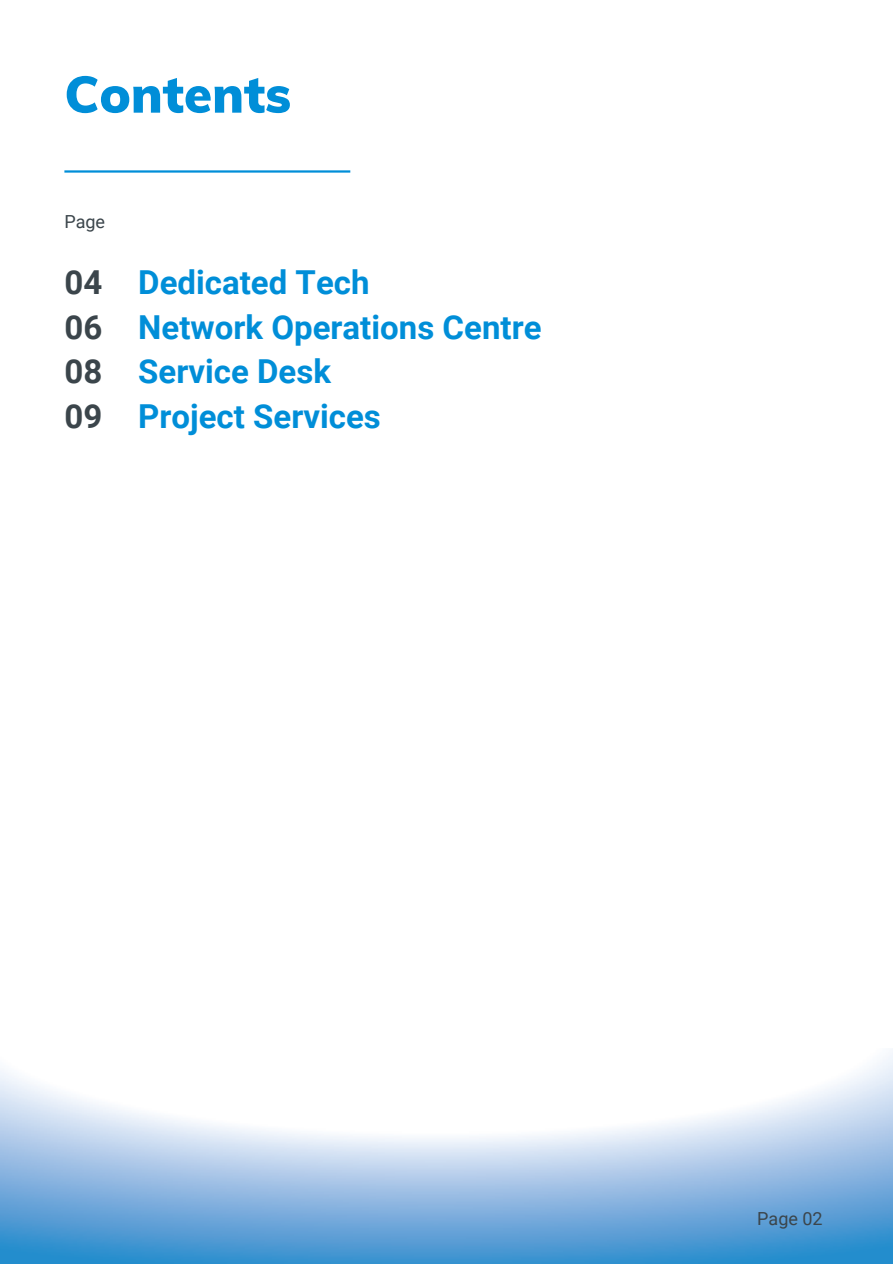
<style>
.page{position:relative;width:893px;height:1264px;background:#fff}
.page>*{position:absolute;margin:0;border:0;box-sizing:border-box;transform-origin:0 0}
.t1{font:900 51px "Muli";color:#008ed8}
.t2{font:700 33px "Roboto";color:#008ed8}
.t3{font:700 33px "Roboto";color:#3b454b}
.t4{font:18px "Roboto";color:#3b454b}
</style>
<div class="page">
<hr style="left:64px;top:170px;width:286px;height:3px;background:#008ed8">
<img style="left:0;top:1053px;width:892px;height:210px">
<p class="t1" style="left:64px;top:61px;width:228px">Contents</p>
<h2 class="t4" style="left:64px;top:211px;width:42px">Page</h2>
<p class="t3" style="left:64px;top:264px;width:39px">04</p>
<p class="t3" style="left:64px;top:308px;width:39px">06</p>
<p class="t2" style="left:138px;top:264px;width:233px">Dedicated Tech</p>
<p class="t2" style="left:138px;top:308px;width:405px">Network Operations Centre</p>
<h2 class="t3" style="left:64px;top:353px;width:39px">08</h2>
<h2 class="t2" style="left:138px;top:353px;width:194px">Service Desk</h2>
<p class="t3" style="left:64px;top:397px;width:39px">09</p>
<p class="t2" style="left:138px;top:397px;width:244px">Project Services</p>
<h2 class="t4" style="left:757px;top:1207px;width:67px">Page 02</h2>
</div>
